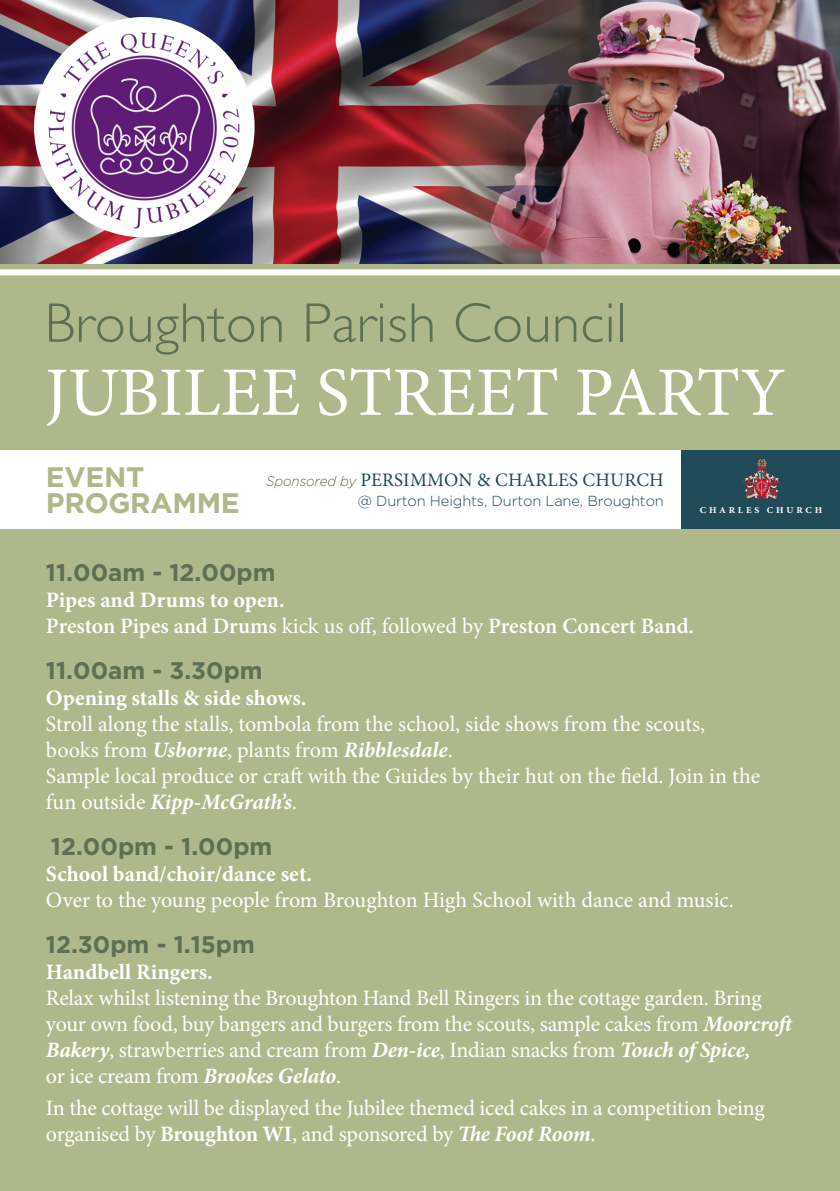
<style>
.page{position:relative;width:840px;height:1191px;background:#fff}
.page>*{position:absolute;margin:0;border:0;box-sizing:border-box;transform-origin:0 0}
.t1{font:69.2px "Minion Pro";color:#fff}
.t2{font:300 56px "Gill Sans";letter-spacing:.01em;color:#5e7052}
.t3{font:700 28.2px "Gotham";letter-spacing:-.01em;color:#aeb88a}
.t4{font:700 24px "Gotham";color:#5e7052}
.t5{font:22px/26px "Minion Pro";letter-spacing:-.01em;color:#fff}
.t6{font:700 22px "Minion Pro";color:#fff}
.t7{font:600 22px "Minion Pro";letter-spacing:-.005em;color:#fff}
.t8{font:19px "Minion Pro";letter-spacing:.01em;color:#214b58}
.t9{font:300 14.4px "Gotham";letter-spacing:-.01em;color:#214b58}
.t10{font:700 9px "Minion Pro";letter-spacing:.29em;color:#fff;scale:1.07 1}
.s1{font-family:"Gotham";font-weight:300;font-style:italic;font-size:14px;color:#5e7052}
.s2{font-weight:400}
.s3{font-weight:700;font-style:italic}
.s4{font-weight:700}
.s5{font-weight:500}
</style>
<div class="page">
<div style="left:0;top:0;width:839px;height:1191px;background:#aeb88a"></div>
<img style="left:625px;top:0;width:214px;height:264px">
<img style="left:0;top:0;width:625px;height:264px">
<div style="left:34px;top:17px;width:220px;height:220px;background:#fff;border-radius:50%"></div>
<img style="left:39px;top:26px;width:210px;height:205px">
<div style="left:0;top:269px;width:839px;height:6px;background:#fff"></div>
<div style="left:0;top:450px;width:839px;height:78px;background:#fff"></div>
<div style="left:680px;top:450px;width:159px;height:78px;background:#214b58"></div>
<img style="left:743px;top:458px;width:37px;height:42px">
<p class="t2" style="left:45px;top:291px;width:583px">Broughton Parish Council</p>
<p class="t1" style="left:45px;top:346px;width:741px">JUBILEE STREET PARTY</p>
<p class="t3" style="left:46px;top:461px;width:100px">EVENT</p>
<p class="t3" style="left:46px;top:486px;width:195px">PROGRAMME</p>
<p class="t8" style="left:266px;top:467px;width:399px"><span class="s1">Sponsored by</span> PERSIMMON &amp; CHARLES CHURCH</p>
<p class="t9" style="left:357px;top:493px;width:307px">@ Durton Heights, Durton Lane, Broughton</p>
<p class="t10" style="left:699px;top:504px;width:116px">CHARLES CHURCH</p>
<p class="t4" style="left:46px;top:558px;width:231px">11.00am - 12.00pm</p>
<p class="t6" style="left:46px;top:584px;width:240px">Pipes and Drums to open.</p>
<p class="t7" style="left:46px;top:611px;width:649px">Preston Pipes and Drums <span class="s2">kick us off, followed by</span> Preston Concert Band.</p>
<p class="t4" style="left:46px;top:656px;width:218px">11.00am - 3.30pm</p>
<p class="t6" style="left:46px;top:682px;width:262px">Opening stalls &amp; side shows.</p>
<p class="t5" style="left:46px;top:711px;width:660px">Stroll along the stalls, tombola from the school, side shows from the scouts, books from <span class="s3">Usborne</span>, plants from <span class="s3">Ribblesdale</span>.</p>
<p class="t5" style="left:46px;top:763px;width:715px">Sample local produce or craft with the Guides by their hut on the field. Join in the fun outside <span class="s3">Kipp-McGrath’s</span>.</p>
<p class="t4" style="left:51px;top:833px;width:223px">12.00pm - 1.00pm</p>
<p class="t6" style="left:46px;top:858px;width:267px">School band/choir/dance set.</p>
<p class="t5" style="left:46px;top:887px;width:689px">Over to the young people from Broughton High School with dance and music.</p>
<p class="t4" style="left:46px;top:930px;width:210px">12.30pm - 1.15pm</p>
<p class="t6" style="left:46px;top:956px;width:168px">Handbell Ringers.</p>
<p class="t5" style="left:46px;top:985px;width:751px">Relax whilst listening the Broughton Hand Bell Ringers in the cottage garden. Bring your own food, buy bangers and burgers from the scouts, sample cakes from <span class="s3">Moorcroft Bakery</span>, strawberries and cream from <span class="s3">Den-ice</span>, Indian snacks from <span class="s3">Touch of Spice,<br></span>or ice cream from <span class="s3">Brookes Gelato</span>.</p>
<p class="t5" style="left:46px;top:1094px;width:720px">In the cottage will be displayed the Jubilee themed iced cakes in a competition being organised by <span class="s4">Broughton WI</span>, and sponsored by <span class="s3">The Foot Room</span><span class="s5">.</span></p>
</div>
